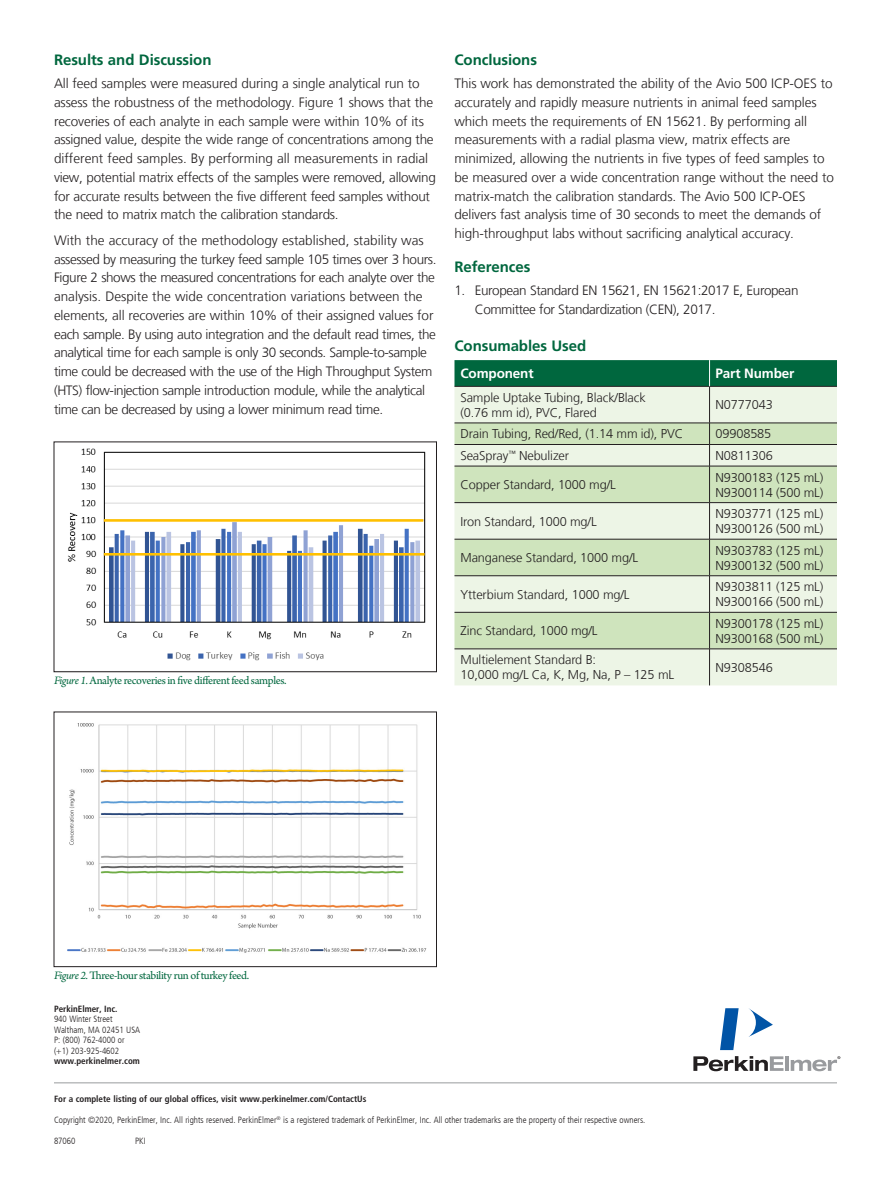
<style>
.page{position:relative;width:891px;height:1188px;background:#fff}
.page>*{position:absolute;margin:0;border:0;box-sizing:border-box;transform-origin:0 0}
.Paragraph_Head{font:700 15px "Frutiger LT Com";letter-spacing:-.005em;color:#00673e}
.Paragraph_Head-2{font:300 13.5px/18.8px "Frutiger LT Com";letter-spacing:-.01em;color:#231f20}
.Paragraph_Head-3{font:300 13.5px/18.8px "Frutiger LT Com";letter-spacing:-.03em;color:#231f20}
.Body_Copy{font:700 13.5px "Frutiger LT Com";letter-spacing:-.01em;color:#fff}
.Body_Copy-2{font:300 12.75px/15px "Frutiger LT Com";letter-spacing:-.01em;color:#231f20}
.Body_Copy-3{font:12px "Arno Pro";letter-spacing:-.03em;color:#00673e}
.t1{font:300 condensed 9px/10.5px "Frutiger LT Com";color:#231f20}
.t2{font:700 condensed 9px "Frutiger LT Com";color:#231f20}
.s1{font-style:italic}
</style>
<div class="page">
<hr style="left:54px;top:1082px;width:783px;height:1px;background:#999b9e">
<svg style="left:693px;top:1056px;width:91px;height:15px"></svg>
<hr style="left:785px;top:1056px;width:4px;height:15px;background:#999b9e">
<svg style="left:749px;top:1008px;width:24px;height:29px"></svg>
<svg style="left:720px;top:1008px;width:19px;height:42px"></svg>
<svg style="left:791px;top:1056px;width:49px;height:15px"></svg>
<img style="left:67px;top:448px;width:359px;height:213px">
<hr style="left:104px;top:553px;width:321px;height:3px;background:#ffc000">
<hr style="left:104px;top:519px;width:319px;height:3px;background:#ffc000">
<div style="left:54px;top:442px;width:383px;height:230px;border:1px solid #231f20"></div>
<img style="left:67px;top:723px;width:360px;height:230px">
<div style="left:54px;top:712px;width:383px;height:255px;border:1px solid #231f20"></div>
<div style="left:454px;top:387px;width:383px;height:298px;background:#edf5e6"></div>
<svg style="left:454px;top:424px;width:383px;height:225px;background:#d9e8cc"></svg>
<hr style="left:454px;top:386px;width:256px;height:1px;background:#231f20">
<hr style="left:710px;top:386px;width:127px;height:1px;background:#231f20">
<hr style="left:709px;top:387px;width:1px;height:36px;background:#231f20">
<hr style="left:454px;top:423px;width:256px;height:1px;background:#231f20">
<hr style="left:710px;top:423px;width:127px;height:1px;background:#231f20">
<hr style="left:454px;top:444px;width:256px;height:1px;background:#231f20">
<hr style="left:710px;top:444px;width:127px;height:1px;background:#231f20">
<svg style="left:709px;top:423px;width:1px;height:43px"></svg>
<hr style="left:709px;top:503px;width:1px;height:36px;background:#231f20">
<hr style="left:709px;top:576px;width:1px;height:36px;background:#231f20">
<hr style="left:454px;top:466px;width:256px;height:1px;background:#231f20">
<hr style="left:710px;top:466px;width:127px;height:1px;background:#231f20">
<hr style="left:709px;top:466px;width:1px;height:36px;background:#231f20">
<hr style="left:454px;top:502px;width:256px;height:1px;background:#231f20">
<hr style="left:710px;top:502px;width:127px;height:1px;background:#231f20">
<hr style="left:454px;top:539px;width:256px;height:1px;background:#231f20">
<hr style="left:710px;top:539px;width:127px;height:1px;background:#231f20">
<hr style="left:709px;top:539px;width:1px;height:37px;background:#231f20">
<hr style="left:454px;top:576px;width:256px;height:1px;background:#231f20">
<hr style="left:710px;top:576px;width:127px;height:1px;background:#231f20">
<hr style="left:454px;top:612px;width:256px;height:1px;background:#231f20">
<hr style="left:710px;top:612px;width:127px;height:1px;background:#231f20">
<hr style="left:709px;top:613px;width:1px;height:36px;background:#231f20">
<hr style="left:709px;top:649px;width:1px;height:36px;background:#231f20">
<hr style="left:454px;top:649px;width:256px;height:1px;background:#231f20">
<hr style="left:710px;top:649px;width:127px;height:1px;background:#231f20">
<svg style="left:454px;top:360px;width:383px;height:26px;background:#02673f"></svg>
<p class="Paragraph_Head" style="left:54px;top:51px;width:159px">Results and Discussion</p>
<p class="Paragraph_Head-2" style="left:54px;top:74px;width:384px">All feed samples were measured during a single analytical run to assess the robustness of the methodology. Figure 1 shows that the recoveries of each analyte in each sample were within 10% of its assigned value, despite the wide range of concentrations among the different feed samples. By performing all measurements in radial view, potential matrix effects of the samples were removed, allowing for accurate results between the five different feed samples without the need to matrix match the calibration standards.</p>
<p class="Paragraph_Head-3" style="left:54px;top:231px;width:384px">With the accuracy of the methodology established, stability was assessed by measuring the turkey feed sample 105 times over 3 hours.<br>Figure 2 shows the measured concentrations for each analyte over the analysis. Despite the wide concentration variations between the elements, all recoveries are within 10% of their assigned values for each sample. By using auto integration and the default read times, the analytical time for each sample is only 30 seconds. Sample-to-sample time could be decreased with the use of the High Throughput System (HTS) flow-injection sample introduction module, while the analytical time can be decreased by using a lower minimum read time.</p>
<p class="Body_Copy-3" style="left:54px;top:674px;width:234px"><span class="s1">Figure 1.</span> Analyte recoveries in five different feed samples.</p>
<p class="Paragraph_Head" style="left:454px;top:51px;width:84px">Conclusions</p>
<p class="Paragraph_Head-2" style="left:454px;top:74px;width:381px">This work has demonstrated the ability of the Avio 500 ICP-OES to accurately and rapidly measure nutrients in animal feed samples which meets the requirements of EN 15621. By performing all measurements with a radial plasma view, matrix effects are minimized, allowing the nutrients in five types of feed samples to be measured over a wide concentration range without the need to matrix-match the calibration standards. The Avio 500 ICP-OES delivers fast analysis time of 30 seconds to meet the demands of high-throughput labs without sacrificing analytical accuracy.</p>
<p class="Paragraph_Head" style="left:454px;top:258px;width:78px">References</p>
<p class="Paragraph_Head-3" style="left:475px;top:281px;width:325px;text-indent:-20px">1. European Standard EN 15621, EN 15621:2017 E, European<br>Committee for Standardization (CEN), 2017.</p>
<p class="Paragraph_Head" style="left:454px;top:337px;width:133px">Consumables Used</p>
<p class="Body_Copy" style="left:460px;top:366px;width:75px">Component</p>
<p class="Body_Copy" style="left:716px;top:366px;width:80px">Part Number</p>
<p class="Body_Copy-2" style="left:460px;top:390px;width:187px">Sample Uptake Tubing, Black/Black (0.76 mm id), PVC, Flared</p>
<p class="Body_Copy-2" style="left:716px;top:398px;width:59px">N0777043</p>
<p class="Body_Copy-2" style="left:460px;top:427px;width:224px">Drain Tubing, Red/Red, (1.14 mm id), PVC</p>
<p class="Body_Copy-2" style="left:716px;top:427px;width:57px">09908585</p>
<p class="Body_Copy-2" style="left:460px;top:448px;width:110px">SeaSpray<sup>™</sup> Nebulizer</p>
<p class="Body_Copy-2" style="left:716px;top:448px;width:59px">N0811306</p>
<p class="Body_Copy-2" style="left:460px;top:477px;width:157px">Copper Standard, 1000 mg/L</p>
<p class="Body_Copy-2" style="left:716px;top:470px;width:109px">N9300183 (125 mL)<br>N9300114 (500 mL)</p>
<p class="Body_Copy-2" style="left:460px;top:514px;width:138px">Iron Standard, 1000 mg/L</p>
<p class="Body_Copy-2" style="left:716px;top:506px;width:109px">N9303771 (125 mL)<br>N9300126 (500 mL)</p>
<p class="Body_Copy-2" style="left:460px;top:550px;width:179px">Manganese Standard, 1000 mg/L</p>
<p class="Body_Copy-2" style="left:716px;top:543px;width:109px">N9303783 (125 mL)<br>N9300132 (500 mL)</p>
<p class="Body_Copy-2" style="left:460px;top:587px;width:171px">Ytterbium Standard, 1000 mg/L</p>
<p class="Body_Copy-2" style="left:716px;top:579px;width:109px">N9303811 (125 mL)<br>N9300166 (500 mL)</p>
<p class="Body_Copy-2" style="left:460px;top:624px;width:139px">Zinc Standard, 1000 mg/L</p>
<p class="Body_Copy-2" style="left:716px;top:616px;width:109px">N9300178 (125 mL)<br>N9300168 (500 mL)</p>
<p class="Body_Copy-2" style="left:460px;top:653px;width:215px">Multielement Standard B:<br>10,000 mg/L Ca, K, Mg, Na, P – 125 mL</p>
<p class="Body_Copy-2" style="left:716px;top:660px;width:59px">N9308546</p>
<p class="Body_Copy-3" style="left:54px;top:969px;width:197px"><span class="s1">Figure 2.</span> Three-hour stability run of turkey feed.</p>
<p class="t2" style="left:54px;top:1003px;width:65px">PerkinElmer, Inc.</p>
<p class="t1" style="left:54px;top:1014px;width:88px">940 Winter Street<br>Waltham, MA 02451 USA<br>P: (800) 762-4000 or (+1) 203-925-4602</p>
<p class="t2" style="left:54px;top:1056px;width:87px">www.perkinelmer.com</p>
<p class="t2" style="left:54px;top:1094px;width:314px">For a complete listing of our global offices, visit www.perkinelmer.com/ContactUs</p>
<p class="t1" style="left:54px;top:1115px;width:593px">Copyright ©2020, PerkinElmer, Inc. All rights reserved. PerkinElmer<sup>®</sup> is a registered trademark of PerkinElmer, Inc. All other trademarks are the property of their respective owners.</p>
<p class="t1" style="left:54px;top:1136px;width:23px">87060</p>
<p class="t1" style="left:135px;top:1136px;width:12px">PKI</p>
</div>
